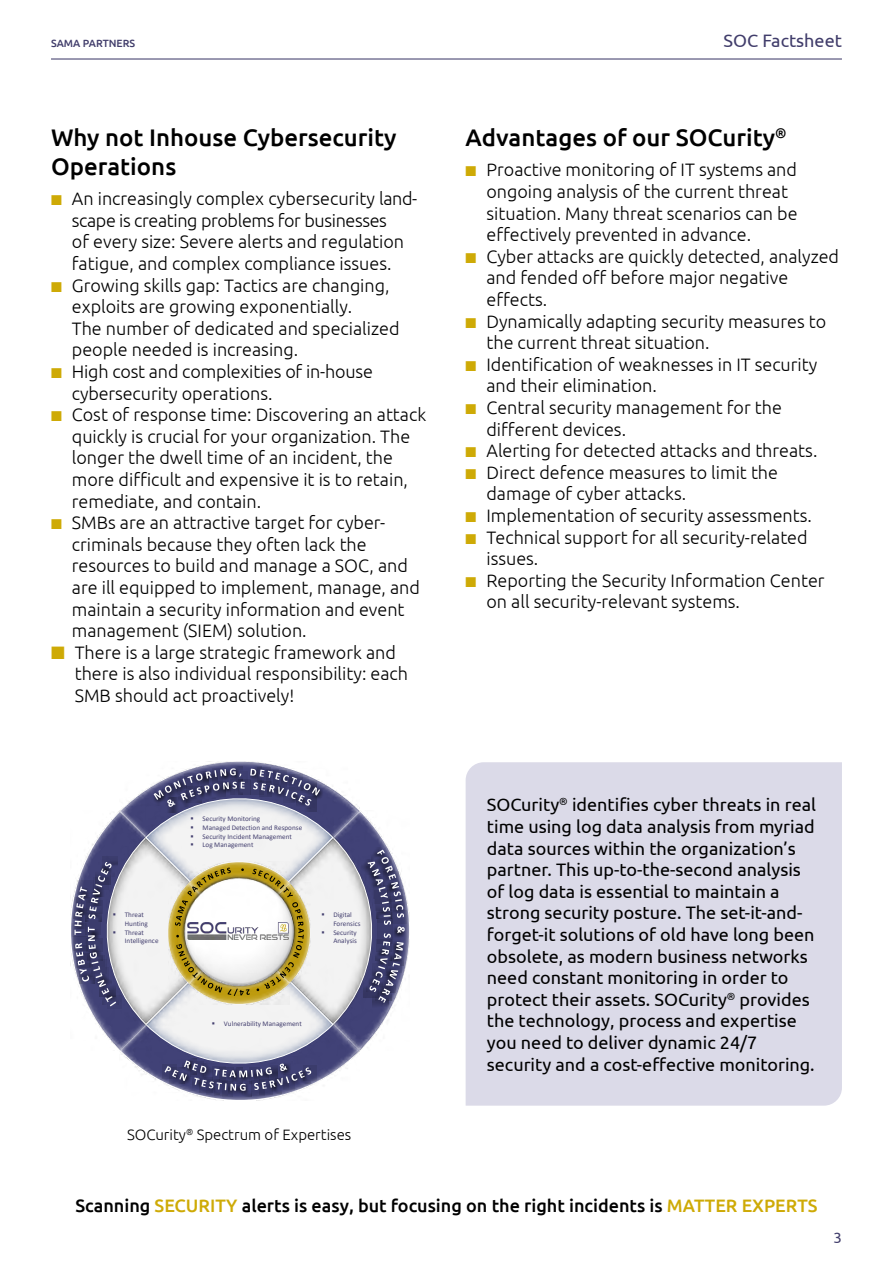
<style>
.page{position:relative;width:893px;height:1263px;background:#fff}
.page>*{position:absolute;margin:0;border:0;box-sizing:border-box;transform-origin:0 0}
.t1{font:500 24px "Ubuntu";color:#000}
.t2{font:300 18px/21.6px "Ubuntu";color:#000}
.t3{font:18px/21.6px "Ubuntu";color:#000}
.t4{font:500 18px "Ubuntu";color:#000}
.t5{font:18px "Ubuntu";color:#413d6b}
.t6{font:300 15px "Ubuntu";color:#000}
.t7{font:15px "Ubuntu";color:#413d6b}
.t8{font:500 10.5px "Ubuntu";color:#413d6b}
.t9{font:7.2px/8.9px "Calibri";letter-spacing:.005em;color:#44406f}
.s1{color:#ceaa06}
</style>
<div class="page">
<hr style="left:51px;top:58px;width:791px;height:2px;background:#413d6b">
<div style="left:466px;top:762px;width:376px;height:344px;background:#dbdae8"></div>
<svg style="left:70px;top:761px;width:340px;height:340px"></svg>
<img style="left:177px;top:872px;width:123px;height:119px">
<img style="left:188px;top:922px;width:101px;height:17px">
<p class="t8" style="left:51px;top:36px;width:86px">SAMA PARTNERS</p>
<p class="t5" style="left:724px;top:29px;width:120px">SOC Factsheet</p>
<p class="t1" style="left:51px;top:122px;width:347px">Why not Inhouse Cybersecurity</p>
<p class="t1" style="left:51px;top:151px;width:127px">Operations</p>
<p class="t2" style="left:51px;top:187px;width:368px;text-align:center"><span class="s1">■</span> An increasingly complex cybersecurity land&shy;scape is creating problems for businesses<br>of every size: Severe alerts and regulation fatigue, and complex compliance issues.</p>
<p class="t2" style="left:72px;top:274px;width:329px;text-indent:-21px"><span class="s1">■</span> Growing skills gap: Tactics are changing, exploits are growing exponentially.<br>The number of dedicated and specialized people needed is increasing.</p>
<p class="t2" style="left:72px;top:360px;width:303px;text-indent:-21px"><span class="s1">■</span> High cost and complexities of in-house cybersecurity operations.</p>
<p class="t2" style="left:72px;top:403px;width:356px;text-indent:-21px"><span class="s1">■</span> Cost of response time: Discovering an attack quickly is crucial for your organization. The longer the dwell time of an incident, the more difficult and expensive it is to retain, remediate, and contain.</p>
<p class="t2" style="left:72px;top:511px;width:350px;text-indent:-21px"><span class="s1">■</span> SMBs are an attractive target for cyber&shy;criminals because they often lack the resources to build and manage a SOC, and are ill equipped to implement, manage, and maintain a security information and event management (SIEM) solution.</p>
<p class="t2" style="left:75px;top:641px;width:335px;text-indent:-24px"><span class="s1">■</span> There is a large strategic framework and there is also individual responsibility: each<br>SMB should act proactively!</p>
<p class="t9" style="left:125px;top:910px;width:25px;text-indent:-12px">▪ Threat<br>Hunting</p>
<p class="t9" style="left:125px;top:928px;width:35px;line-height:8.1px;text-indent:-12px">▪ Threat<br>Intelligence</p>
<p class="t9" style="left:191px;top:814px;width:71px">▪ Security Monitoring</p>
<p class="t9" style="left:191px;top:823px;width:113px">▪ Managed Detection and Response</p>
<p class="t9" style="left:191px;top:832px;width:103px">▪ Security Incident Management</p>
<p class="t9" style="left:191px;top:840px;width:64px">▪ Log Management</p>
<p class="t9" style="left:333px;top:910px;width:29px;text-indent:-12px">▪ Digital<br>Forensics</p>
<p class="t9" style="left:321px;top:928px;width:37px;line-height:8.1px;text-align:right">▪ Security<br>Analysis</p>
<p class="t9" style="left:212px;top:1019px;width:91px">▪ Vulnerability Management</p>
<p class="t6" style="left:127px;top:1125px;width:226px">SOCurity<sup>®</sup> Spectrum of Expertises</p>
<p class="t1" style="left:466px;top:122px;width:322px">Advantages of our SOCurity<sup>®</sup></p>
<p class="t2" style="left:486px;top:159px;width:313px;text-indent:-21px"><span class="s1">■</span> Proactive monitoring of IT systems and ongoing analysis of the current threat situation. Many threat scenarios can be effectively prevented in advance.</p>
<p class="t2" style="left:486px;top:245px;width:354px;text-indent:-21px"><span class="s1">■</span> Cyber attacks are quickly detected, analyzed and fended off before major negative effects.</p>
<p class="t2" style="left:486px;top:310px;width:341px;text-indent:-21px"><span class="s1">■</span> Dynamically adapting security measures to the current threat situation.</p>
<p class="t2" style="left:486px;top:353px;width:332px;text-indent:-21px"><span class="s1">■</span> Identification of weaknesses in IT security and their elimination.</p>
<p class="t2" style="left:486px;top:396px;width:297px;text-indent:-21px"><span class="s1">■</span> Central security management for the different devices.</p>
<p class="t2" style="left:466px;top:439px;width:353px"><span class="s1">■</span> Alerting for detected attacks and threats.</p>
<p class="t2" style="left:486px;top:461px;width:293px;text-indent:-21px"><span class="s1">■</span> Direct defence measures to limit the damage of cyber attacks.</p>
<p class="t2" style="left:466px;top:504px;width:348px"><span class="s1">■</span> Implementation of security assessments.</p>
<p class="t2" style="left:486px;top:526px;width:323px;text-indent:-21px"><span class="s1">■</span> Technical support for all security-related issues.</p>
<p class="t2" style="left:486px;top:569px;width:340px;text-indent:-21px"><span class="s1">■</span> Reporting the Security Information Center on all security-relevant systems.</p>
<p class="t3" style="left:487px;top:793px;width:331px">SOCurity<sup>®</sup> identifies cyber threats in real time using log data analysis from myriad data sources within the organization’s partner. This up-to-the-second analysis of log data is essential to maintain a strong security posture. The set-it-and&shy;forget-it solutions of old have long been obsolete, as modern business networks need constant monitoring in order to protect their assets. SOCurity<sup>®</sup> provides the technology, process and expertise you need to deliver dynamic 24/7 security and a cost-effective monitoring.</p>
<p class="t4" style="left:76px;top:1194px;width:743px">Scanning <span class="s1">SECURITY</span> alerts is easy, but focusing on the right incidents is <span class="s1">MATTER EXPERTS</span></p>
<p class="t7" style="left:833px;top:1229px;width:10px">3</p>
</div>
